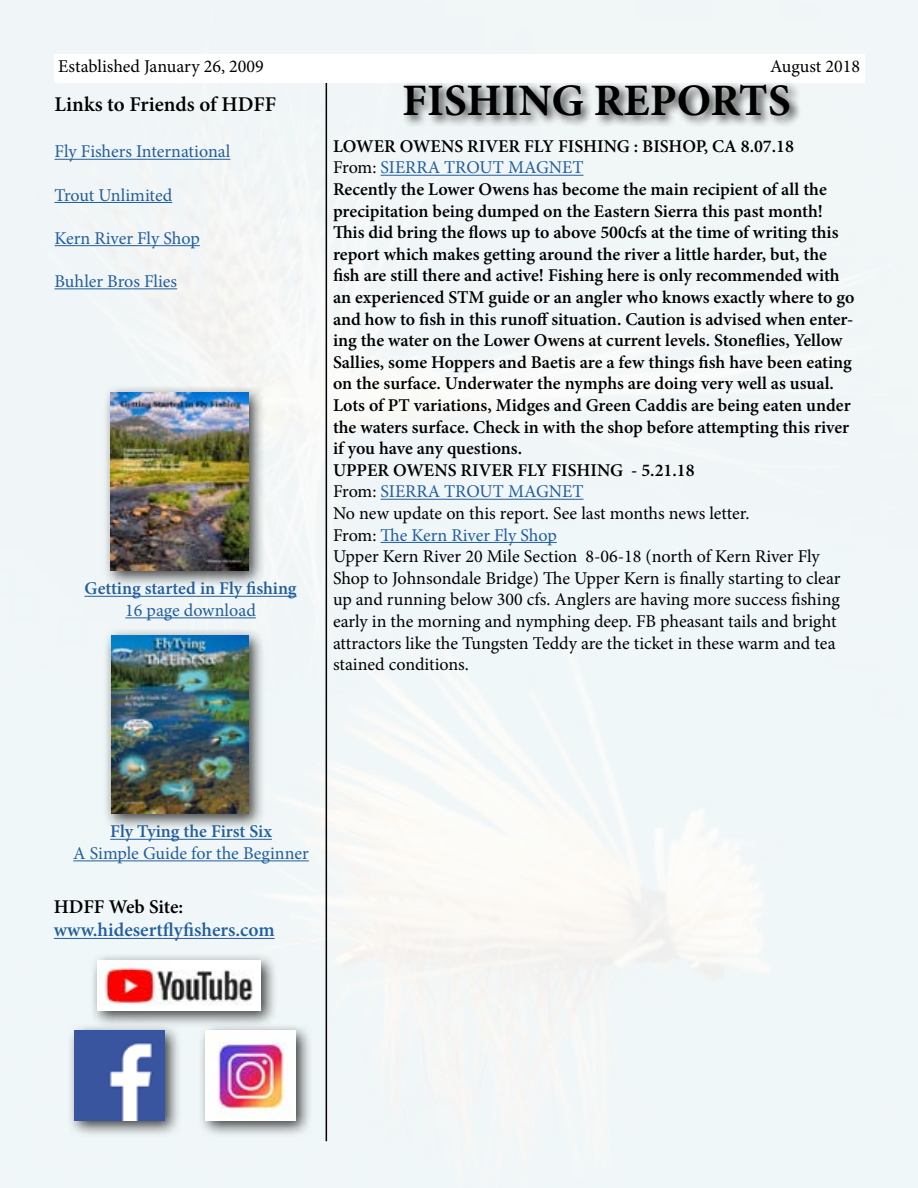
<style>
.page{position:relative;width:918px;height:1188px;background:#fff}
.page>*{position:absolute;margin:0;border:0;box-sizing:border-box;transform-origin:0 0}
.t1{font:700 45px "Minion Pro";color:#000}
.t2{font:600 21px "Minion Pro";color:#000}
.t3{font:600 19.5px "Minion Pro";color:#215e9e}
.t4{font:600 19.5px "Minion Pro";letter-spacing:-.01em;color:#000}
.t5{font:600 18px/21.6px "Minion Pro";color:#000}
.t6{font:18px "Minion Pro";color:#215e9e}
.t7{font:600 18px "Minion Pro";color:#215e9e}
.t8{font:18px "Minion Pro";color:#000}
.s1{font-weight:400}
.s2{font-weight:400;color:#215e9e}
</style>
<div class="page">
<hr style="left:326px;top:79px;width:1px;height:1062px;background:#000">
<hr style="left:54px;top:938px;width:221px;height:1px;background:#215e9e">
<div style="left:67px;top:1024px;width:114px;height:114px;background:#000;opacity:.75"></div>
<img style="left:74px;top:1031px;width:90px;height:90px">
<div style="left:198px;top:1024px;width:114px;height:114px;background:#000;opacity:.75"></div>
<img style="left:206px;top:1031px;width:90px;height:90px">
<hr style="left:55px;top:159px;width:175px;height:1px;background:#215e9e">
<hr style="left:55px;top:202px;width:117px;height:1px;background:#215e9e">
<hr style="left:55px;top:245px;width:145px;height:1px;background:#215e9e">
<hr style="left:55px;top:288px;width:122px;height:1px;background:#215e9e">
<div style="left:90px;top:953px;width:188px;height:75px;background:#000;opacity:.75"></div>
<img style="left:98px;top:961px;width:163px;height:50px">
<div style="left:103px;top:385px;width:162px;height:202px;background:#000;opacity:.75"></div>
<img style="left:110px;top:392px;width:138px;height:179px">
<hr style="left:84px;top:596px;width:213px;height:1px;background:#215e9e">
<hr style="left:125px;top:617px;width:131px;height:1px;background:#215e9e">
<div style="left:103px;top:628px;width:162px;height:202px;background:#000;opacity:.75"></div>
<img style="left:111px;top:635px;width:138px;height:179px">
<hr style="left:110px;top:839px;width:162px;height:1px;background:#215e9e">
<hr style="left:73px;top:860px;width:236px;height:1px;background:#215e9e">
<hr style="left:381px;top:175px;width:203px;height:1px;background:#215e9e">
<hr style="left:381px;top:499px;width:203px;height:1px;background:#215e9e">
<hr style="left:381px;top:542px;width:176px;height:1px;background:#215e9e">
<div style="left:400px;top:80px;width:402px;height:47px;background:#000;opacity:.75"></div>
<p class="t8" style="left:58px;top:55px;width:207px">Established January 26, 2009</p>
<p class="t2" style="left:55px;top:89px;width:223px">Links to Friends of HDFF</p>
<p class="t6" style="left:55px;top:140px;width:177px">Fly Fishers International</p>
<p class="t6" style="left:55px;top:183px;width:119px">Trout Unlimited</p>
<p class="t6" style="left:55px;top:226px;width:147px">Kern River Fly Shop</p>
<p class="t6" style="left:55px;top:269px;width:124px">Buhler Bros Flies</p>
<p class="t7" style="left:84px;top:576px;width:214px">Getting started in Fly fishing</p>
<p class="t6" style="left:125px;top:598px;width:132px">16 page download</p>
<p class="t8" style="left:770px;top:54px;width:91px">August 2018</p>
<h1 class="t1" style="left:402px;top:69px;width:390px">FISHING REPORTS</h1>
<p class="t5" style="left:333px;top:135px;width:523px">LOWER OWENS RIVER FLY FISHING : BISHOP, CA 8.07.18<br><span class="s1">From:</span> <span class="s2">SIERRA TROUT MAGNET<br></span>Recently the Lower Owens has become the main recipient of all the precipitation being dumped on the Eastern Sierra this past month!<br>This did bring the flows up to above 500cfs at the time of writing this report which makes getting around the river a little harder, but, the fish are still there and active! Fishing here is only recommended with an experienced STM guide or an angler who knows exactly where to go and how to fish in this runoff situation. Caution is advised when enter&shy;ing the water on the Lower Owens at current levels. Stoneflies, Yellow Sallies, some Hoppers and Baetis are a few things fish have been eating on the surface. Underwater the nymphs are doing very well as usual.<br>Lots of PT variations, Midges and Green Caddis are being eaten under the waters surface. Check in with the shop before attempting this river if you have any questions.<br>UPPER OWENS RIVER FLY FISHING - 5.21.18<br><span class="s1">From:</span> <span class="s2">SIERRA TROUT MAGNET<br></span><span class="s1">No new update on this report. See last months news letter.<br>From:</span> <span class="s2">The Kern River Fly Shop<br></span><span class="s1">Upper Kern River 20 Mile Section 8-06-18 (north of Kern River Fly Shop to Johnsondale Bridge) The Upper Kern is finally starting to clear up and running below 300 cfs. Anglers are having more success fishing early in the morning and nymphing deep. FB pheasant tails and bright attractors like the Tungsten Teddy are the ticket in these warm and tea stained conditions.</span></p>
<p class="t7" style="left:110px;top:819px;width:163px">Fly Tying the First Six</p>
<p class="t6" style="left:73px;top:841px;width:237px">A Simple Guide for the Beginner</p>
<p class="t4" style="left:54px;top:893px;width:131px">HDFF Web Site:</p>
<p class="t3" style="left:54px;top:917px;width:222px">www.hidesertflyfishers.com</p>
</div>
